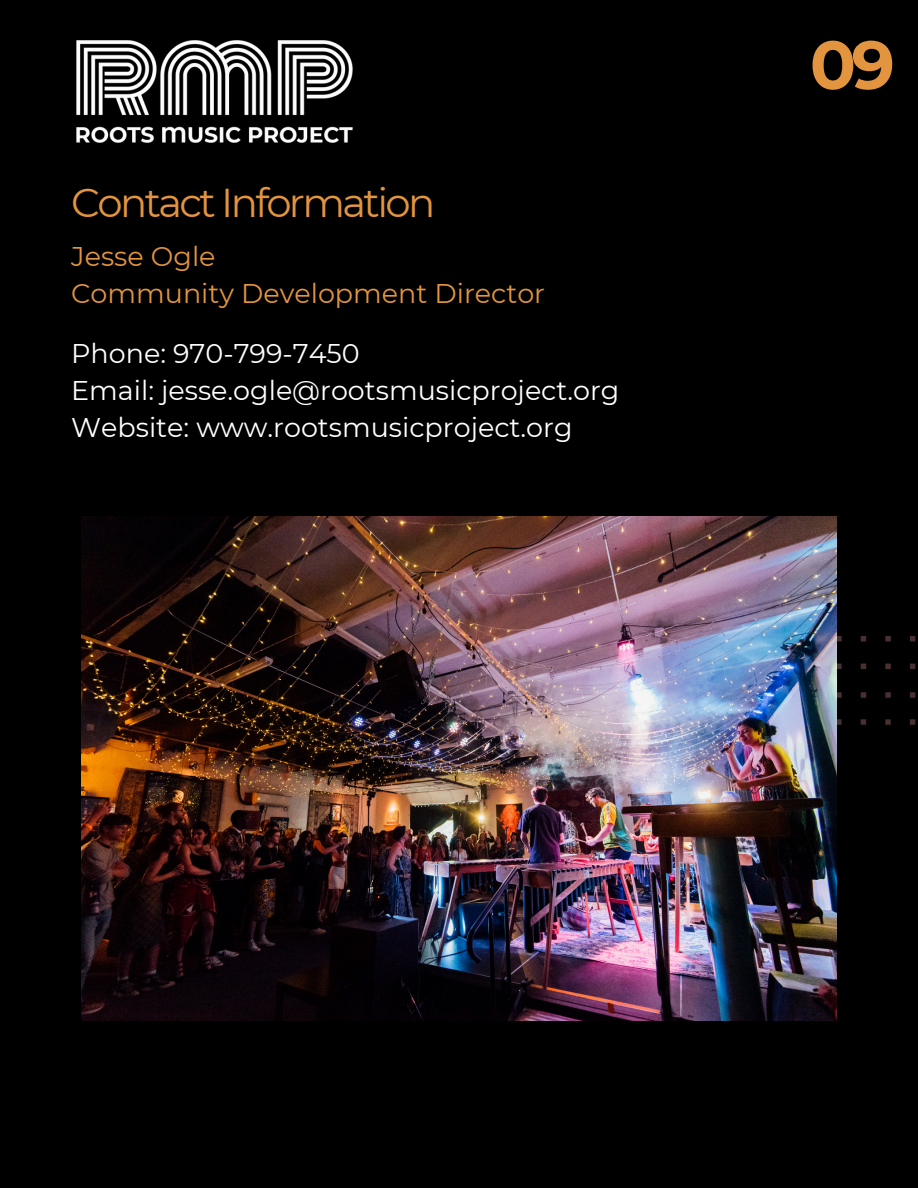
<style>
.page{position:relative;width:918px;height:1188px;background:#000}
.page>*{position:absolute;margin:0;border:0;box-sizing:border-box;transform-origin:0 0}
.t1{font:700 67.95px "Montserrat";color:#e3943e}
.t2{font:40.2px "Montserrat";letter-spacing:-.065em;color:#e3943e}
.t3{font:27px "Montserrat";color:#fff}
.t4{font:27px "Montserrat";color:#e3943e}
</style>
<div class="page">
<svg style="left:836px;top:636px;width:80px;height:89px"></svg>
<img style="left:76px;top:40px;width:277px;height:103px">
<img style="left:82px;top:517px;width:754px;height:504px">
<p class="t2" style="left:71px;top:178px;width:366px">Contact Information</p>
<p class="t4" style="left:71px;top:240px;width:146px">Jesse Ogle</p>
<p class="t4" style="left:71px;top:277px;width:475px">Community Development Director</p>
<p class="t3" style="left:71px;top:337px;width:290px">Phone: 970-799-7450</p>
<p class="t3" style="left:71px;top:374px;width:550px">Email: jesse.ogle@rootsmusicproject.org</p>
<p class="t3" style="left:71px;top:411px;width:503px">Website: www.rootsmusicproject.org</p>
<h1 class="t1" style="left:810px;top:23px;width:86px">09</h1>
</div>
